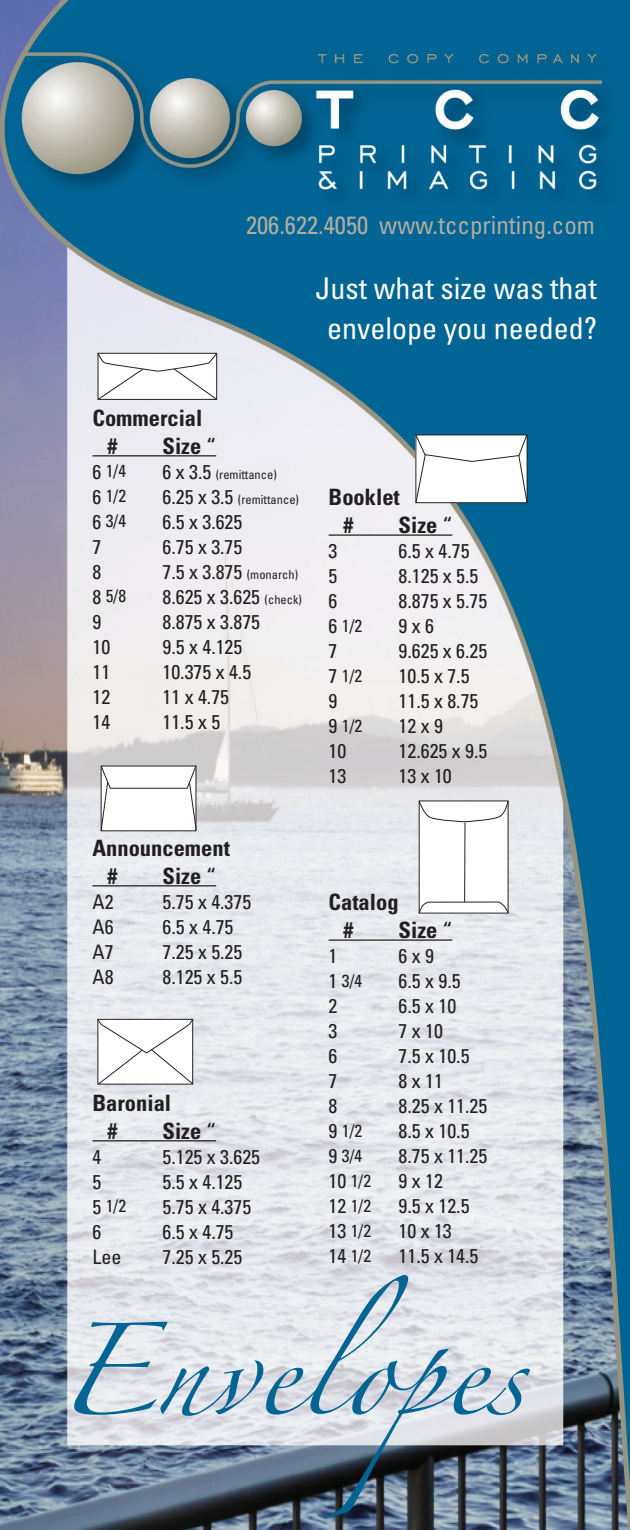
<style>
.page{position:relative;width:630px;height:1530px;background:#fff}
.page>*{position:absolute;margin:0;border:0;box-sizing:border-box;transform-origin:0 0}
.t1{font:82.5px "Zapfino";letter-spacing:.02em;color:#006494}
.t2{font:condensed 30px "Univers";color:#fff}
.t3{font:condensed 25px "Univers";color:#b0ad9f}
.t4{font:700 condensed 22.5px "Univers";color:#231f20}
.t5{font:condensed 20px "Univers";color:#231f20}
.t6{font:condensed 17.5px "Univers";color:#231f20}
.t7{font:condensed 12.5px "Univers";color:#231f20}
.s1{font-weight:400}
.s2{font-size:20px}
.s3{font-size:12.5px}
</style>
<div class="page">
<img style="left:0;top:0;width:630px;height:1530px">
<hr style="left:92px;top:455px;width:124px;height:1px;background:#231f20">
<hr style="left:92px;top:885px;width:124px;height:1px;background:#231f20">
<hr style="left:92px;top:1140px;width:124px;height:1px;background:#231f20">
<hr style="left:329px;top:534px;width:123px;height:2px;background:#231f20">
<hr style="left:329px;top:939px;width:123px;height:2px;background:#231f20">
<svg style="left:100px;top:765px;width:97px;height:66px"></svg>
<svg style="left:97px;top:352px;width:121px;height:48px"></svg>
<svg style="left:97px;top:1018px;width:97px;height:67px"></svg>
<svg style="left:415px;top:434px;width:113px;height:69px"></svg>
<div style="left:419px;top:801px;width:89px;height:112px;background:#fff"></div>
<hr style="left:464px;top:823px;width:1px;height:79px;background:#231f20">
<svg style="left:418px;top:800px;width:91px;height:23px"></svg>
<svg style="left:419px;top:902px;width:89px;height:12px"></svg>
<p class="t3" style="left:246px;top:209px;width:350px">206.622.4050 www.tccprinting.com</p>
<p class="t2" style="left:315px;top:269px;width:283px">Just what size was that</p>
<p class="t2" style="left:327px;top:309px;width:271px">envelope you needed?</p>
<p class="t4" style="left:92px;top:404px;width:112px">Commercial</p>
<p class="t4" style="left:107px;top:432px;width:11px">#</p>
<p class="t4" style="left:162px;top:432px;width:55px">Size <span class="s1">“</span></p>
<p class="t6" style="left:92px;top:460px;width:35px"><span class="s2">6</span> 1/4</p>
<p class="t7" style="left:163px;top:466px;width:116px"><span class="s2">6 x 3.5</span> (remittance)</p>
<p class="t6" style="left:92px;top:485px;width:35px"><span class="s2">6</span> 1/2</p>
<p class="t7" style="left:163px;top:491px;width:138px"><span class="s2">6.25 x 3.5</span> (remittance)</p>
<p class="t6" style="left:92px;top:510px;width:35px"><span class="s2">6</span> 3/4</p>
<p class="t5" style="left:163px;top:509px;width:81px">6.5 x 3.625</p>
<p class="t5" style="left:92px;top:534px;width:10px">7</p>
<p class="t5" style="left:162px;top:534px;width:81px">6.75 x 3.75</p>
<p class="t5" style="left:92px;top:559px;width:10px">8</p>
<p class="t5" style="left:162px;top:559px;width:137px">7.5 x 3.875 <span class="s3">(monarch)</span></p>
<p class="t6" style="left:92px;top:585px;width:35px"><span class="s2">8</span> 5/8</p>
<p class="t5" style="left:163px;top:584px;width:141px">8.625 x 3.625 <span class="s3">(check)</span></p>
<p class="t5" style="left:92px;top:609px;width:10px">9</p>
<p class="t5" style="left:162px;top:609px;width:99px">8.875 x 3.875</p>
<p class="t5" style="left:92px;top:634px;width:19px">10</p>
<p class="t5" style="left:162px;top:634px;width:81px">9.5 x 4.125</p>
<p class="t5" style="left:92px;top:659px;width:19px">11</p>
<p class="t5" style="left:162px;top:659px;width:90px">10.375 x 4.5</p>
<p class="t5" style="left:92px;top:684px;width:19px">12</p>
<p class="t5" style="left:162px;top:684px;width:68px">11 x 4.75</p>
<p class="t5" style="left:92px;top:709px;width:19px">14</p>
<p class="t5" style="left:162px;top:709px;width:59px">11.5 x 5</p>
<p class="t4" style="left:92px;top:834px;width:139px">Announcement</p>
<p class="t4" style="left:107px;top:862px;width:11px">#</p>
<p class="t4" style="left:162px;top:862px;width:55px">Size <span class="s1">“</span></p>
<p class="t5" style="left:92px;top:889px;width:23px">A2</p>
<p class="t5" style="left:162px;top:889px;width:90px">5.75 x 4.375</p>
<p class="t5" style="left:92px;top:914px;width:23px">A6</p>
<p class="t5" style="left:162px;top:914px;width:73px">6.5 x 4.75</p>
<p class="t5" style="left:92px;top:939px;width:23px">A7</p>
<p class="t5" style="left:162px;top:939px;width:81px">7.25 x 5.25</p>
<p class="t5" style="left:92px;top:964px;width:23px">A8</p>
<p class="t5" style="left:162px;top:964px;width:81px">8.125 x 5.5</p>
<p class="t4" style="left:92px;top:1089px;width:80px">Baronial</p>
<p class="t4" style="left:107px;top:1117px;width:11px">#</p>
<p class="t4" style="left:162px;top:1117px;width:55px">Size <span class="s1">“</span></p>
<p class="t5" style="left:92px;top:1144px;width:10px">4</p>
<p class="t5" style="left:162px;top:1144px;width:99px">5.125 x 3.625</p>
<p class="t5" style="left:92px;top:1169px;width:10px">5</p>
<p class="t5" style="left:162px;top:1169px;width:81px">5.5 x 4.125</p>
<p class="t6" style="left:92px;top:1195px;width:35px"><span class="s2">5</span> 1/2</p>
<p class="t5" style="left:163px;top:1194px;width:90px">5.75 x 4.375</p>
<p class="t5" style="left:92px;top:1219px;width:10px">6</p>
<p class="t5" style="left:162px;top:1219px;width:73px">6.5 x 4.75</p>
<p class="t5" style="left:92px;top:1244px;width:30px">Lee</p>
<p class="t5" style="left:162px;top:1244px;width:81px">7.25 x 5.25</p>
<p class="t4" style="left:329px;top:484px;width:73px">Booklet</p>
<p class="t4" style="left:344px;top:511px;width:11px">#</p>
<p class="t4" style="left:399px;top:511px;width:55px">Size <span class="s1">“</span></p>
<p class="t5" style="left:329px;top:538px;width:10px">3</p>
<p class="t5" style="left:399px;top:538px;width:73px">6.5 x 4.75</p>
<p class="t5" style="left:329px;top:563px;width:10px">5</p>
<p class="t5" style="left:399px;top:563px;width:81px">8.125 x 5.5</p>
<p class="t5" style="left:329px;top:588px;width:10px">6</p>
<p class="t5" style="left:399px;top:588px;width:90px">8.875 x 5.75</p>
<p class="t6" style="left:329px;top:614px;width:35px"><span class="s2">6</span> 1/2</p>
<p class="t5" style="left:399px;top:613px;width:37px">9 x 6</p>
<p class="t5" style="left:329px;top:638px;width:10px">7</p>
<p class="t5" style="left:399px;top:638px;width:90px">9.625 x 6.25</p>
<p class="t6" style="left:329px;top:664px;width:35px"><span class="s2">7</span> 1/2</p>
<p class="t5" style="left:399px;top:663px;width:73px">10.5 x 7.5</p>
<p class="t5" style="left:329px;top:688px;width:10px">9</p>
<p class="t5" style="left:399px;top:688px;width:81px">11.5 x 8.75</p>
<p class="t6" style="left:329px;top:714px;width:35px"><span class="s2">9</span> 1/2</p>
<p class="t5" style="left:399px;top:713px;width:46px">12 x 9</p>
<p class="t5" style="left:329px;top:738px;width:19px">10</p>
<p class="t5" style="left:399px;top:738px;width:90px">12.625 x 9.5</p>
<p class="t5" style="left:329px;top:763px;width:19px">13</p>
<p class="t5" style="left:399px;top:763px;width:55px">13 x 10</p>
<p class="t4" style="left:329px;top:889px;width:72px">Catalog</p>
<p class="t4" style="left:344px;top:916px;width:11px">#</p>
<p class="t4" style="left:399px;top:916px;width:55px">Size <span class="s1">“</span></p>
<p class="t5" style="left:329px;top:943px;width:10px">1</p>
<p class="t5" style="left:399px;top:943px;width:37px">6 x 9</p>
<p class="t6" style="left:329px;top:969px;width:35px"><span class="s2">1</span> 3/4</p>
<p class="t5" style="left:399px;top:968px;width:64px">6.5 x 9.5</p>
<p class="t5" style="left:329px;top:993px;width:10px">2</p>
<p class="t5" style="left:399px;top:993px;width:59px">6.5 x 10</p>
<p class="t5" style="left:329px;top:1018px;width:10px">3</p>
<p class="t5" style="left:399px;top:1018px;width:46px">7 x 10</p>
<p class="t5" style="left:329px;top:1043px;width:10px">6</p>
<p class="t5" style="left:399px;top:1043px;width:73px">7.5 x 10.5</p>
<p class="t5" style="left:329px;top:1068px;width:10px">7</p>
<p class="t5" style="left:399px;top:1068px;width:46px">8 x 11</p>
<p class="t5" style="left:329px;top:1093px;width:10px">8</p>
<p class="t5" style="left:399px;top:1093px;width:90px">8.25 x 11.25</p>
<p class="t6" style="left:329px;top:1119px;width:35px"><span class="s2">9</span> 1/2</p>
<p class="t5" style="left:399px;top:1118px;width:73px">8.5 x 10.5</p>
<p class="t6" style="left:329px;top:1144px;width:35px"><span class="s2">9</span> 3/4</p>
<p class="t5" style="left:399px;top:1143px;width:90px">8.75 x 11.25</p>
<p class="t6" style="left:329px;top:1169px;width:44px"><span class="s2">10</span> 1/2</p>
<p class="t5" style="left:399px;top:1168px;width:46px">9 x 12</p>
<p class="t6" style="left:329px;top:1194px;width:44px"><span class="s2">12</span> 1/2</p>
<p class="t5" style="left:399px;top:1193px;width:73px">9.5 x 12.5</p>
<p class="t6" style="left:329px;top:1219px;width:44px"><span class="s2">13</span> 1/2</p>
<p class="t5" style="left:399px;top:1218px;width:55px">10 x 13</p>
<p class="t6" style="left:329px;top:1244px;width:44px"><span class="s2">14</span> 1/2</p>
<p class="t5" style="left:399px;top:1243px;width:81px">11.5 x 14.5</p>
<p class="t1" style="left:55px;top:1336px;width:487px">Envelopes</p>
</div>
